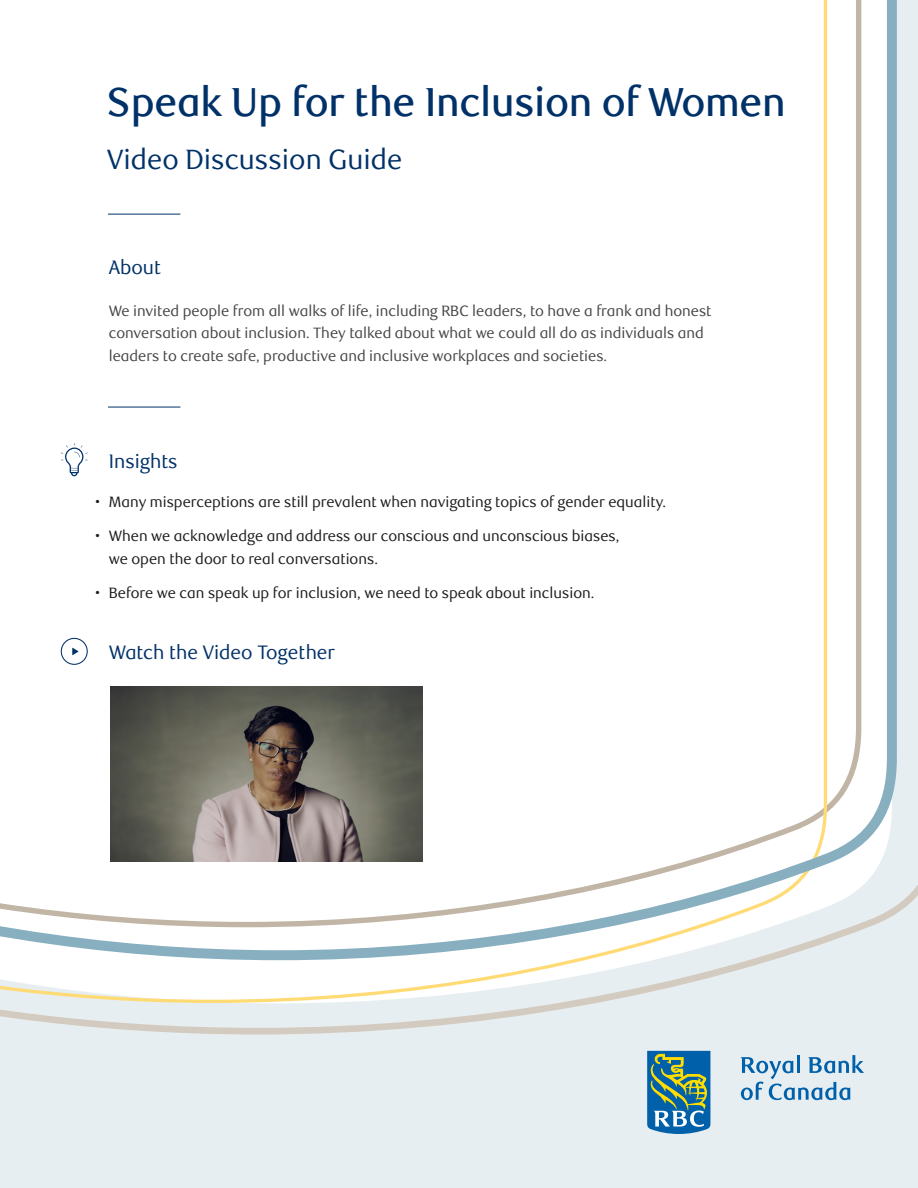
<style>
.page{position:relative;width:918px;height:1188px;background:#e7eef1}
.page>*{position:absolute;margin:0;border:0;box-sizing:border-box;transform-origin:0 0}
.t1{font:500 40.5px "RBC Display";letter-spacing:-.01em;color:#003168}
.t2{font:27.9px "RBC Display";color:#003168}
.t3{font:19.5px "RBC Display";color:#003168}
.t4{font:15px/22.5px "RBC Display";color:#1a1a1a}
.t5{font:15px/22.5px "RBC Display";color:#444}
</style>
<div class="page">
<svg style="left:0;top:885px;width:918px;height:150px"></svg>
<div style="left:0;top:0;width:897px;height:960px;background:#fff"></div>
<svg style="left:647px;top:1051px;width:63px;height:83px;background:#458592"></svg>
<svg style="left:740px;top:1055px;width:124px;height:45px"></svg>
<hr style="left:108px;top:214px;width:72px;height:1px;background:#003168">
<hr style="left:108px;top:407px;width:72px;height:1px;background:#003168">
<svg style="left:61px;top:638px;width:27px;height:27px"></svg>
<svg style="left:61px;top:443px;width:27px;height:33px"></svg>
<img style="left:110px;top:686px;width:312px;height:175px">
<h1 class="t1" style="left:107px;top:79px;width:680px">Speak Up for the Inclusion of Women</h1>
<h2 class="t2" style="left:107px;top:143px;width:297px">Video Discussion Guide</h2>
<h3 class="t3" style="left:109px;top:256px;width:54px">About</h3>
<p class="t5" style="left:109px;top:300px;width:604px">We invited people from all walks of life, including RBC leaders, to have a frank and honest conversation about inclusion. They talked about what we could all do as individuals and leaders to create safe, productive and inclusive workplaces and societies.</p>
<h3 class="t3" style="left:109px;top:450px;width:70px">Insights</h3>
<p class="t4" style="left:95px;top:491px;width:572px">• Many misperceptions are still prevalent when navigating topics of gender equality.</p>
<p class="t4" style="left:109px;top:525px;width:512px;text-indent:-14px">• When we acknowledge and address our conscious and unconscious biases, we open the door to real conversations.</p>
<p class="t4" style="left:95px;top:582px;width:501px">• Before we can speak up for inclusion, we need to speak about inclusion.</p>
<h3 class="t3" style="left:109px;top:641px;width:228px">Watch the Video Together</h3>
</div>
